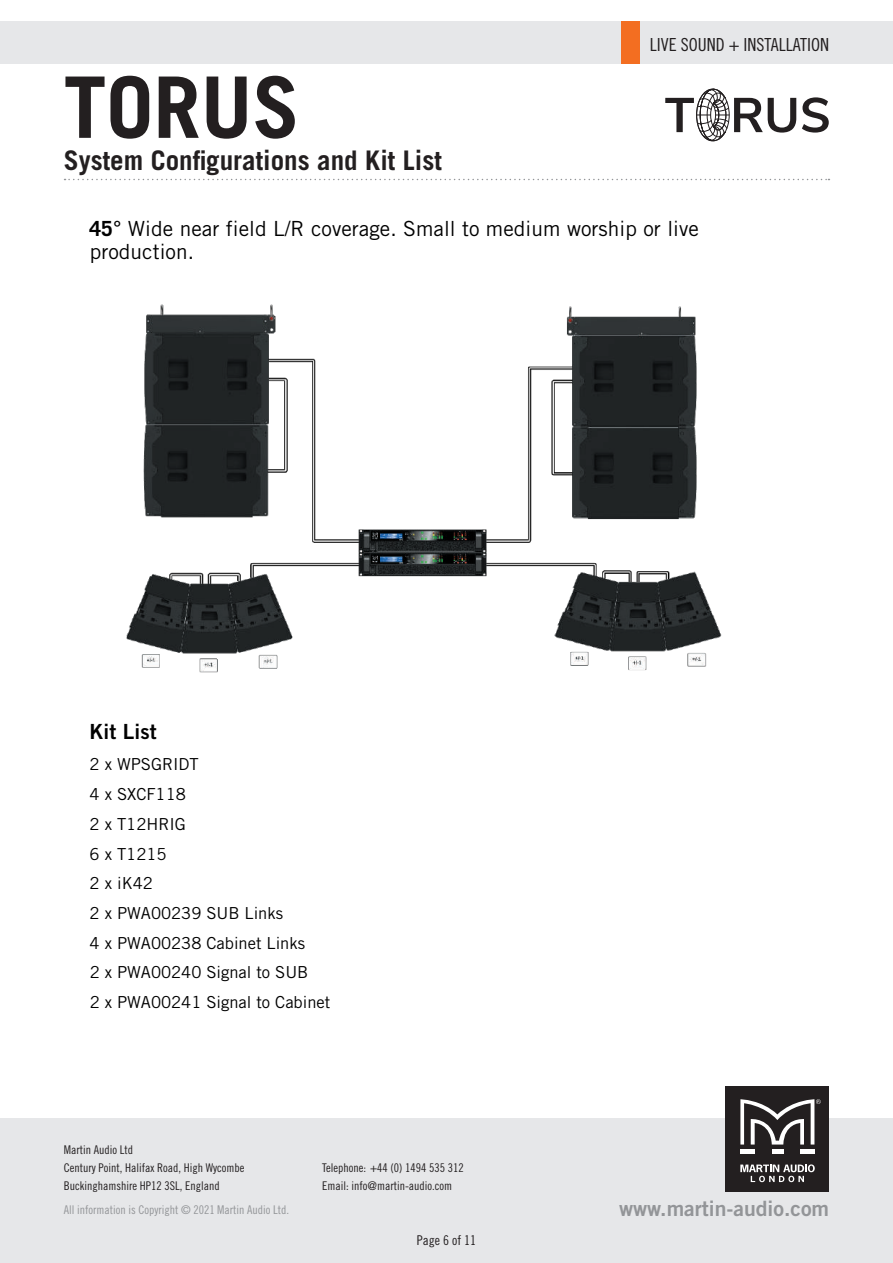
<style>
.page{position:relative;width:893px;height:1263px;background:#fff}
.page>*{position:absolute;margin:0;border:0;box-sizing:border-box;transform-origin:0 0}
.t1{font:700 84.9px "Trade Gothic";color:#231f20}
.t2{font:700 27px "Trade Gothic";color:#231f20}
.t3{font:21.15px "Trade Gothic Bold Two";color:#939598}
.t4{font:20.85px/22.6px "Trade Gothic";letter-spacing:.005em;color:#000}
.t5{font:20.85px "Trade Gothic Bold Two";letter-spacing:.005em;color:#000}
.t6{font:18px "Trade Gothic Cond Eighteen";color:#231f20}
.t7{font:16.5px/29.7px "Trade Gothic";color:#000}
.t8{font:13.5px "Trade Gothic Cond Eighteen";color:#231f20}
.t9{font:12px/18px "Trade Gothic Cond Eighteen";color:#231f20}
.t10{font:12px "Trade Gothic Cond Eighteen";color:#939598}
.s1{font-weight:700}
</style>
<div class="page">
<div style="left:0;top:21px;width:893px;height:43px;background:#e6e7e9"></div>
<div style="left:0;top:1118px;width:893px;height:145px;background:#e6e7e9"></div>
<div style="left:725px;top:1086px;width:104px;height:106px;background:#231f20"></div>
<div style="left:740px;top:1149px;width:15px;height:5px;background:#fff"></div>
<div style="left:800px;top:1149px;width:14px;height:5px;background:#fff"></div>
<div style="left:772px;top:1149px;width:11px;height:5px;background:#fff"></div>
<svg style="left:740px;top:1164px;width:75px;height:18px"></svg>
<svg style="left:740px;top:1099px;width:81px;height:46px"></svg>
<svg style="left:65px;top:179px;width:764px;height:1px"></svg>
<svg style="left:802px;top:97px;width:27px;height:36px"></svg>
<svg style="left:665px;top:89px;width:131px;height:52px"></svg>
<div style="left:696px;top:89px;width:34px;height:52px;border:1px solid #231f20;border-radius:50%"></div>
<div style="left:622px;top:21px;width:18px;height:43px;background:#f36e21"></div>
<img style="left:126px;top:304px;width:596px;height:369px">
<h1 class="t1" style="left:64px;top:55px;width:237px">TORUS</h1>
<h2 class="t2" style="left:64px;top:144px;width:380px">System Configurations and Kit List</h2>
<h3 class="t6" style="left:650px;top:34px;width:181px">LIVE SOUND + INSTALLATION</h3>
<h3 class="t4" style="left:90px;top:217px;width:611px"><span class="s1">45°</span> Wide near field L/R coverage. Small to medium worship or live production.</h3>
<h3 class="t5" style="left:90px;top:719px;width:69px">Kit List</h3>
<h3 class="t7" style="left:90px;top:749px;width:242px">2 x WPSGRIDT<br>4 x SXCF118<br>2 x T12HRIG<br>6 x T1215<br>2 x iK42<br>2 x PWA00239 SUB Links<br>4 x PWA00238 Cabinet Links<br>2 x PWA00240 Signal to SUB<br>2 x PWA00241 Signal to Cabinet</h3>
<p class="t9" style="left:64px;top:1140px;width:182px">Martin Audio Ltd<br>Century Point, Halifax Road, High Wycombe<br>Buckinghamshire HP12 3SL, England</p>
<p class="t10" style="left:64px;top:1202px;width:227px">All information is Copyright © 2021 Martin Audio Ltd.</p>
<p class="t9" style="left:322px;top:1158px;width:143px">Telephone: +44 (0) 1494 535 312<br>Email: info@martin-audio.com</p>
<p class="t8" style="left:417px;top:1232px;width:61px">Page 6 of 11</p>
<h3 class="t3" style="left:619px;top:1196px;width:212px">www.martin-audio.com</h3>
</div>
